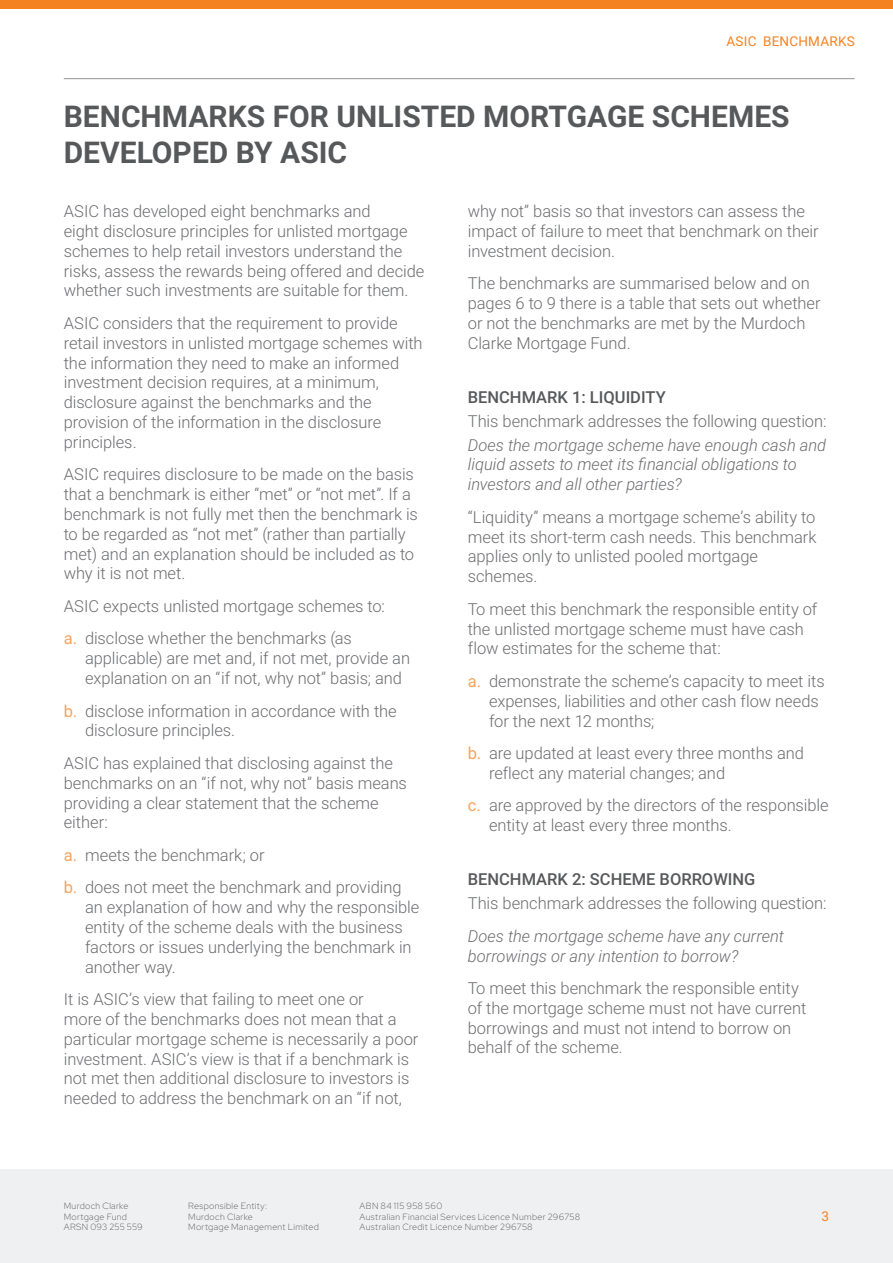
<style>
.page{position:relative;width:893px;height:1263px;background:#fff}
.page>*{position:absolute;margin:0;border:0;box-sizing:border-box;transform-origin:0 0}
.t1{font:700 30px/36px "Roboto";color:#57585a}
.Body{font:300 16.5px/19.8px "Roboto";letter-spacing:-.005em;color:#6c6d70}
.Body-2{font:italic 300 16.5px/19.8px "Roboto";color:#6c6d70}
.t2{font:500 16.5px "Roboto";color:#57585a}
.Body-3{font:13.5px "Roboto";letter-spacing:.015em;color:#f58220}
.t3{font:300 9px/10.8px "Red Hat Display";letter-spacing:.04em;color:#57585a}
.s1{font-weight:400;color:#f8a35c}
</style>
<div class="page">
<hr style="left:64px;top:78px;width:791px;height:1px;background:#939598">
<div style="left:0;top:0;width:893px;height:9px;background:#f58220"></div>
<div style="left:0;top:1169px;width:893px;height:94px;background:#eef0f2"></div>
<p class="Body-3" style="left:726px;top:31px;width:130px">ASIC BENCHMARKS</p>
<h2 class="t1" style="left:64px;top:98px;width:727px">BENCHMARKS FOR UNLISTED MORTGAGE SCHEMES<br>DEVELOPED BY ASIC</h2>
<p class="Body" style="left:64px;top:201px;width:362px">ASIC has developed eight benchmarks and<br>eight disclosure principles for unlisted mortgage schemes to help retail investors understand the risks, assess the rewards being offered and decide whether such investments are suitable for them.</p>
<p class="Body" style="left:64px;top:312px;width:360px">ASIC considers that the requirement to provide retail investors in unlisted mortgage schemes with the information they need to make an informed investment decision requires, at a minimum, disclosure against the benchmarks and the provision of the information in the disclosure principles.</p>
<p class="Body" style="left:64px;top:464px;width:356px">ASIC requires disclosure to be made on the basis that a benchmark is either “met” or “not met”. If a benchmark is not fully met then the benchmark is to be regarded as “not met” (rather than partially met) and an explanation should be included as to why it is not met.</p>
<p class="Body" style="left:64px;top:595px;width:323px">ASIC expects unlisted mortgage schemes to:</p>
<p class="Body" style="left:85px;top:628px;width:327px;text-indent:-21px"><span class="s1">a.</span> disclose whether the benchmarks (as applicable) are met and, if not met, provide an explanation on an “if not, why not” basis; and</p>
<p class="Body" style="left:85px;top:700px;width:313px;text-indent:-21px"><span class="s1">b.</span> disclose information in accordance with the disclosure principles.</p>
<p class="Body" style="left:64px;top:752px;width:345px">ASIC has explained that disclosing against the benchmarks on an “if not, why not” basis means providing a clear statement that the scheme either:</p>
<p class="Body" style="left:64px;top:844px;width:202px"><span class="s1">a.</span> meets the benchmark; or</p>
<p class="Body" style="left:85px;top:877px;width:336px;text-indent:-21px"><span class="s1">b.</span> does not meet the benchmark and providing an explanation of how and why the responsible entity of the scheme deals with the business factors or issues underlying the benchmark in another way.</p>
<p class="Body" style="left:64px;top:989px;width:356px">It is ASIC’s view that failing to meet one or<br>more of the benchmarks does not mean that a particular mortgage scheme is necessarily a poor investment. ASIC’s view is that if a benchmark is not met then additional disclosure to investors is needed to address the benchmark on an “if not,</p>
<p class="Body" style="left:468px;top:201px;width:352px">why not” basis so that investors can assess the impact of failure to meet that benchmark on their investment decision.</p>
<p class="Body" style="left:468px;top:273px;width:354px">The benchmarks are summarised below and on pages 6 to 9 there is a table that sets out whether or not the benchmarks are met by the Murdoch Clarke Mortgage Fund.</p>
<h5 class="t2" style="left:468px;top:385px;width:199px">BENCHMARK 1: LIQUIDITY</h5>
<h5 class="Body" style="left:468px;top:410px;width:360px">This benchmark addresses the following question:</h5>
<p class="Body-2" style="left:468px;top:434px;width:360px">Does the mortgage scheme have enough cash and liquid assets to meet its financial obligations to investors and all other parties?</p>
<p class="Body" style="left:468px;top:506px;width:350px">“Liquidity” means a mortgage scheme’s ability to meet its short-term cash needs. This benchmark applies only to unlisted pooled mortgage schemes.</p>
<p class="Body" style="left:468px;top:598px;width:351px">To meet this benchmark the responsible entity of the unlisted mortgage scheme must have cash flow estimates for the scheme that:</p>
<p class="Body" style="left:489px;top:670px;width:337px;text-indent:-21px"><span class="s1">a.</span> demonstrate the scheme’s capacity to meet its expenses, liabilities and other cash flow needs for the next 12 months;</p>
<p class="Body" style="left:489px;top:743px;width:317px;text-indent:-21px"><span class="s1">b.</span> are updated at least every three months and reflect any material changes; and</p>
<p class="Body" style="left:489px;top:795px;width:341px;text-indent:-21px"><span class="s1">c.</span> are approved by the directors of the responsible entity at least every three months.</p>
<h5 class="t2" style="left:468px;top:868px;width:289px">BENCHMARK 2: SCHEME BORROWING</h5>
<p class="Body" style="left:468px;top:893px;width:360px">This benchmark addresses the following question:</p>
<p class="Body-2" style="left:468px;top:925px;width:318px">Does the mortgage scheme have any current borrowings or any intention to borrow?</p>
<p class="Body" style="left:468px;top:978px;width:340px">To meet this benchmark the responsible entity of the mortgage scheme must not have current borrowings and must not intend to borrow on behalf of the scheme.</p>
<p class="t3" style="left:64px;top:1200px;width:80px">Murdoch Clarke<br>Mortgage Fund<br>ARSN 093 255 559</p>
<p class="t3" style="left:360px;top:1200px;width:222px">ABN 84 115 958 560<br>Australian Financial Services Licence Number 296758<br>Australian Credit Licence Number 296758</p>
<p class="t3" style="left:188px;top:1200px;width:132px">Responsible Entity:<br>Murdoch Clarke<br>Mortgage Management Limited</p>
<p class="Body-3" style="left:822px;top:1207px;width:9px">3</p>
</div>
